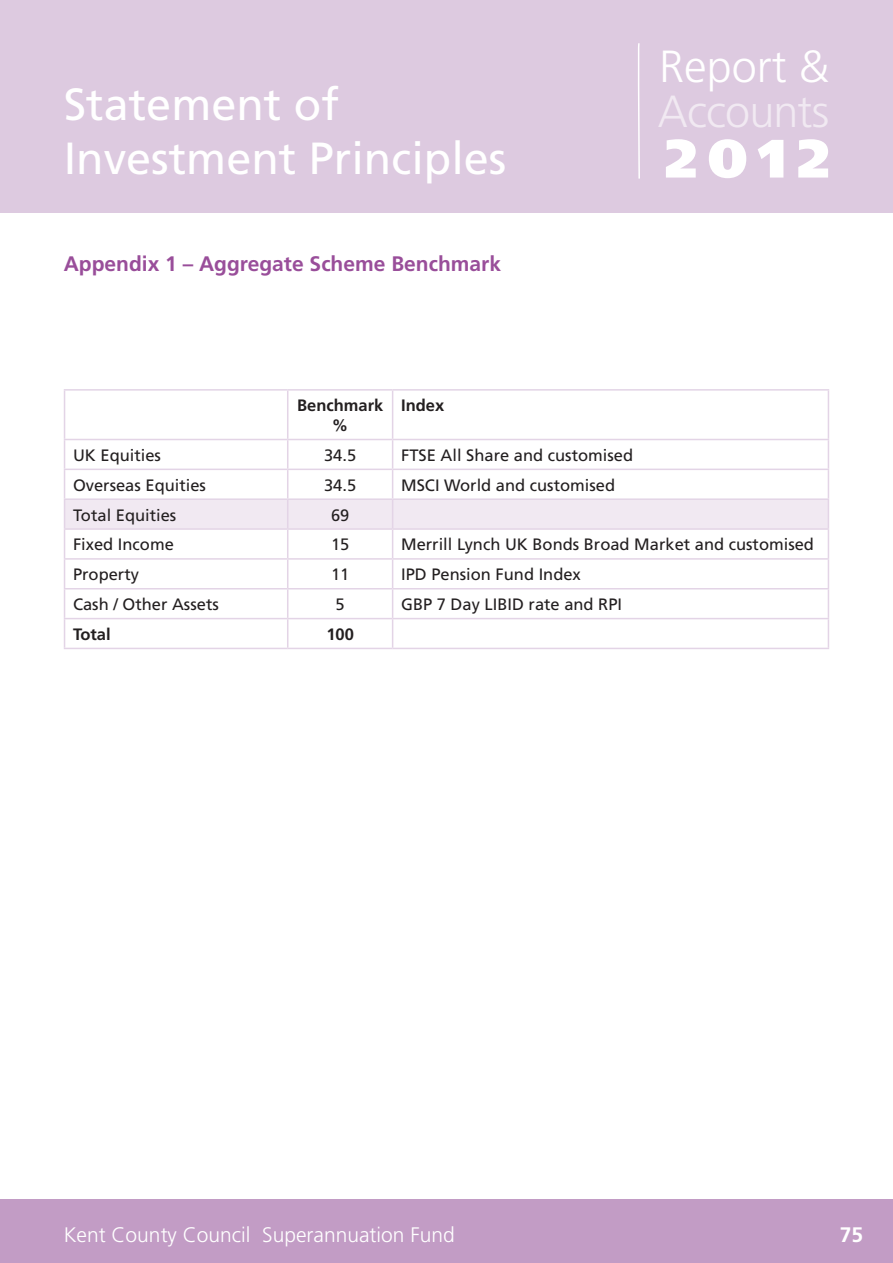
<style>
.page{position:relative;width:893px;height:1263px;background:#fff}
.page>*{position:absolute;margin:0;border:0;box-sizing:border-box;transform-origin:0 0}
.t1{font:900 54px "Frutiger";color:#fff}
.t2{font:45px/54px "Frutiger";color:#fff}
.t3{font:300 45px "Frutiger";letter-spacing:-.02em;color:#f1e9f2}
.t4{font:300 45px "Frutiger";color:#fff}
.t5{font:300 21px "Frutiger";color:#fff}
.t6{font:700 21px "Frutiger";color:#994e9a}
.t7{font:700 21px "Frutiger";color:#fff}
.t8{font:16.5px "Frutiger";color:#231f20}
.t9{font:700 16.5px "Frutiger";color:#231f20}
</style>
<div class="page">
<div style="left:0;top:0;width:893px;height:213px;background:#ddcae0"></div>
<div style="left:0;top:1199px;width:893px;height:64px;background:#c29cc5"></div>
<svg style="left:638px;top:43px;width:2px;height:136px"></svg>
<hr style="left:64px;top:389px;width:224px;height:2px;background:#e3d4e6">
<hr style="left:64px;top:391px;width:1px;height:48px;background:#e3d4e6">
<hr style="left:288px;top:389px;width:105px;height:2px;background:#e3d4e6">
<hr style="left:287px;top:391px;width:1px;height:48px;background:#e3d4e6">
<hr style="left:393px;top:389px;width:436px;height:2px;background:#e3d4e6">
<hr style="left:392px;top:391px;width:1px;height:48px;background:#e3d4e6">
<hr style="left:828px;top:391px;width:1px;height:48px;background:#e3d4e6">
<hr style="left:64px;top:439px;width:224px;height:1px;background:#e3d4e6">
<hr style="left:288px;top:439px;width:105px;height:1px;background:#e3d4e6">
<hr style="left:393px;top:439px;width:436px;height:1px;background:#e3d4e6">
<svg style="left:64px;top:440px;width:765px;height:208px"></svg>
<hr style="left:64px;top:648px;width:224px;height:1px;background:#e3d4e6">
<hr style="left:288px;top:648px;width:105px;height:1px;background:#e3d4e6">
<hr style="left:393px;top:648px;width:436px;height:1px;background:#e3d4e6">
<p class="t2" style="left:64px;top:77px;width:444px">Statement of<br>Investment Principles</p>
<p class="t6" style="left:64px;top:252px;width:439px">Appendix 1 – Aggregate Scheme Benchmark</p>
<p class="t9" style="left:297px;top:396px;width:88px">Benchmark</p>
<p class="t9" style="left:332px;top:416px;width:18px">%</p>
<p class="t9" style="left:401px;top:396px;width:45px">Index</p>
<h2 class="t4" style="left:659px;top:41px;width:172px">Report &amp;</h2>
<h2 class="t3" style="left:658px;top:86px;width:173px">Accounts</h2>
<h1 class="t1" style="left:665px;top:126px;width:166px">2012</h1>
<p class="t8" style="left:73px;top:445px;width:90px">UK Equities</p>
<p class="t8" style="left:324px;top:445px;width:34px">34.5</p>
<p class="t8" style="left:401px;top:445px;width:233px">FTSE All Share and customised</p>
<p class="t8" style="left:73px;top:475px;width:134px">Overseas Equities</p>
<p class="t8" style="left:324px;top:475px;width:34px">34.5</p>
<p class="t8" style="left:401px;top:475px;width:216px">MSCI World and customised</p>
<p class="t8" style="left:73px;top:505px;width:105px">Total Equities</p>
<p class="t8" style="left:331px;top:505px;width:20px">69</p>
<p class="t8" style="left:73px;top:535px;width:102px">Fixed Income</p>
<p class="t8" style="left:331px;top:535px;width:20px">15</p>
<p class="t8" style="left:401px;top:535px;width:414px">Merrill Lynch UK Bonds Broad Market and customised</p>
<p class="t8" style="left:73px;top:565px;width:68px">Property</p>
<p class="t8" style="left:331px;top:565px;width:20px">11</p>
<p class="t8" style="left:401px;top:565px;width:181px">IPD Pension Fund Index</p>
<p class="t8" style="left:73px;top:595px;width:147px">Cash / Other Assets</p>
<p class="t8" style="left:336px;top:595px;width:11px">5</p>
<p class="t8" style="left:401px;top:595px;width:222px">GBP 7 Day LIBID rate and RPI</p>
<p class="t9" style="left:73px;top:624px;width:39px">Total</p>
<p class="t9" style="left:326px;top:624px;width:29px">100</p>
<p class="t5" style="left:64px;top:1223px;width:392px">Kent County Council Superannuation Fund</p>
<p class="t7" style="left:840px;top:1222px;width:25px">75</p>
</div>
